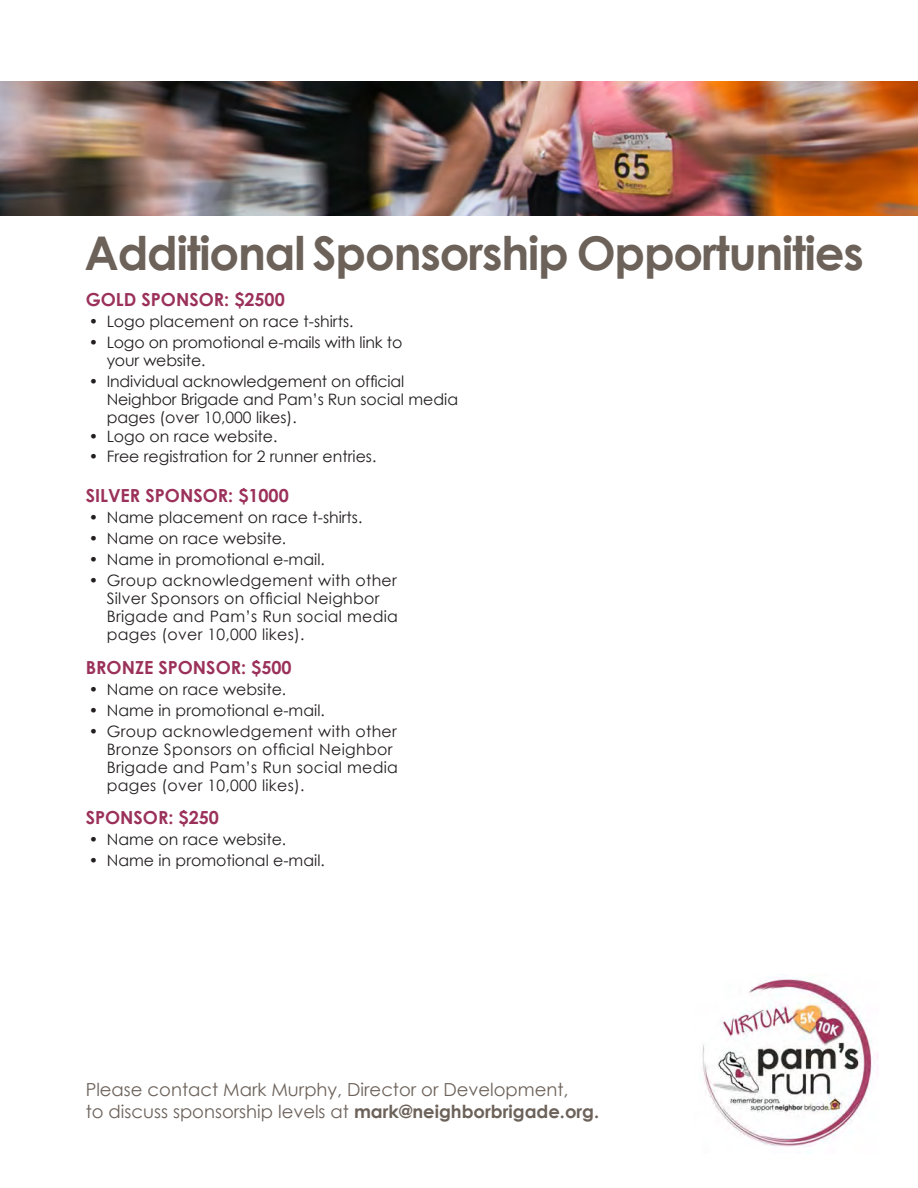
<style>
.page{position:relative;width:918px;height:1188px;background:#fff}
.page>*{position:absolute;margin:0;border:0;box-sizing:border-box;transform-origin:0 0}
.t1{font:700 46.5px "Century Gothic";letter-spacing:-.025em;color:#6c625a}
.t2{font:18px "Century Gothic";color:#6c625a}
.t3{font:700 18px "Century Gothic";color:#9b315a}
.t4{font:15.75px/18px "Century Gothic";color:#231f20}
.t5{font:15.75px/18px "Century Gothic";letter-spacing:.02em;color:#231f20}
.s1{font-weight:700}
</style>
<div class="page">
<img style="left:0;top:81px;width:918px;height:135px">
<img style="left:702px;top:978px;width:177px;height:169px">
<p class="t1" style="left:84px;top:218px;width:781px">Additional Sponsorship Opportunities</p>
<p class="t3" style="left:86px;top:285px;width:201px">GOLD SPONSOR: $2500</p>
<p class="t4" style="left:89px;top:312px;width:266px">• Logo placement on race t-shirts.</p>
<p class="t4" style="left:107px;top:333px;width:297px;text-indent:-18px">• Logo on promotional e-mails with link to your website.</p>
<p class="t4" style="left:107px;top:372px;width:353px;text-indent:-18px">• Individual acknowledgement on official<br>Neighbor Brigade and Pam’s Run social media pages (over 10,000 likes).</p>
<p class="t4" style="left:89px;top:427px;width:190px">• Logo on race website.</p>
<p class="t4" style="left:89px;top:447px;width:289px">• Free registration for 2 runner entries.</p>
<p class="t3" style="left:86px;top:482px;width:205px">SILVER SPONSOR: $1000</p>
<p class="t4" style="left:89px;top:508px;width:275px">• Name placement on race t-shirts.</p>
<p class="t4" style="left:89px;top:529px;width:199px">• Name on race website.</p>
<p class="t4" style="left:89px;top:550px;width:238px">• Name in promotional e-mail.</p>
<p class="t5" style="left:107px;top:571px;width:293px;text-indent:-18px">• Group acknowledgement with other Silver Sponsors on official Neighbor Brigade and Pam’s Run social media pages (over 10,000 likes).</p>
<p class="t3" style="left:86px;top:653px;width:207px">BRONZE SPONSOR: $500</p>
<p class="t4" style="left:89px;top:680px;width:199px">• Name on race website.</p>
<p class="t4" style="left:89px;top:701px;width:238px">• Name in promotional e-mail.</p>
<p class="t5" style="left:107px;top:722px;width:293px;text-indent:-18px">• Group acknowledgement with other Bronze Sponsors on official Neighbor Brigade and Pam’s Run social media pages (over 10,000 likes).</p>
<p class="t3" style="left:86px;top:804px;width:135px">SPONSOR: $250</p>
<p class="t4" style="left:89px;top:830px;width:199px">• Name on race website.</p>
<p class="t4" style="left:89px;top:851px;width:238px">• Name in promotional e-mail.</p>
<p class="t2" style="left:86px;top:1077px;width:484px">Please contact Mark Murphy, Director or Development,</p>
<p class="t2" style="left:86px;top:1099px;width:515px">to discuss sponsorship levels at <span class="s1">mark@neighborbrigade.org.</span></p>
</div>
